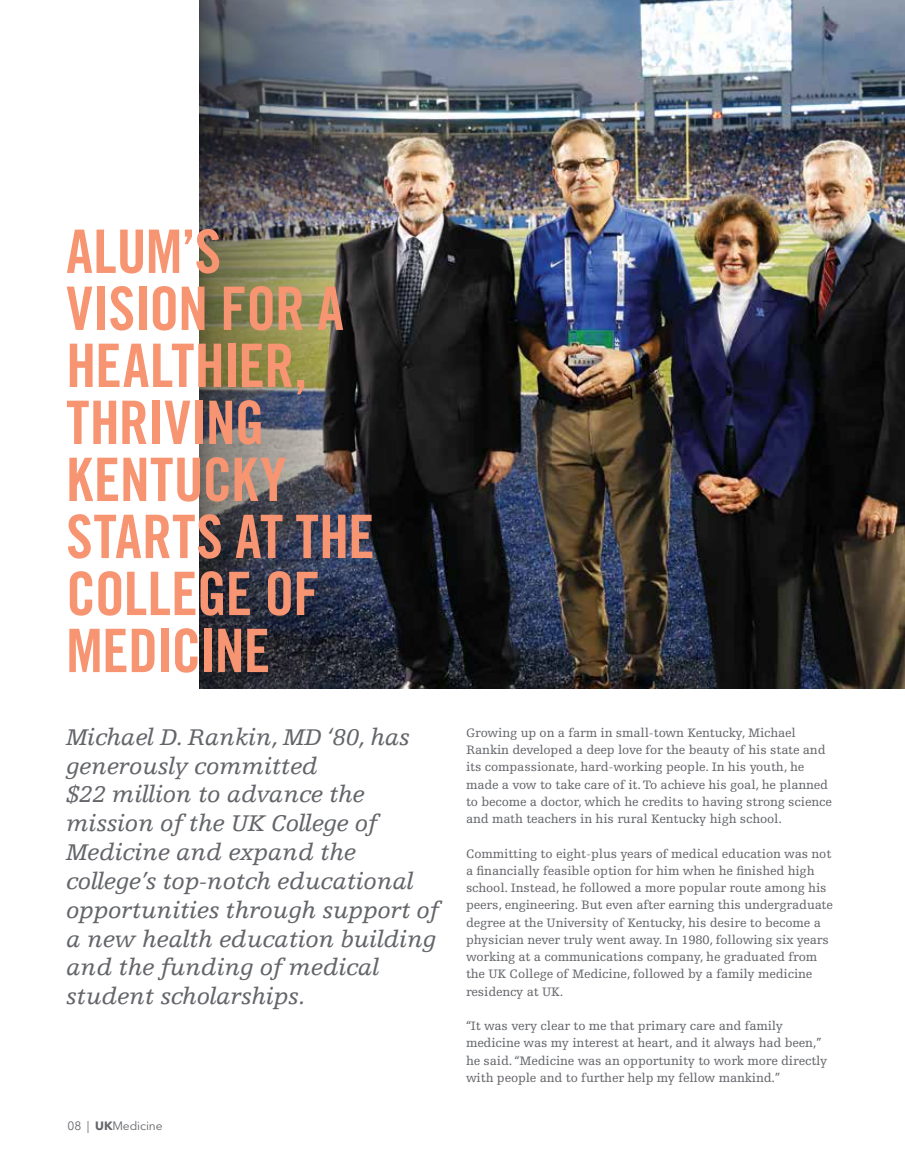
<style>
.page{position:relative;width:905px;height:1175px;background:#fff}
.page>*{position:absolute;margin:0;border:0;box-sizing:border-box;transform-origin:0 0}
.t1{font:60px/57px "Trade Gothic LT Std Bd Cn 20";letter-spacing:-.015em;color:#f79471}
.t2{font:italic 24px/28.8px "Egyptienne FLT Std";letter-spacing:-.01em;color:#636569}
.t3{font:12.9px/17.2px "Egyptienne FLT Std";letter-spacing:-.01em;color:#636569}
.t4{font:12px "Avenir Next LT Pro";letter-spacing:-.01em;color:#636569}
.s1{font-weight:700}
</style>
<div class="page">
<img style="left:392px;top:0;width:512px;height:688px">
<img style="left:199px;top:0;width:193px;height:688px">
<h1 class="t1" style="left:66px;top:222px;width:310px">ALUM’S<br>VISION FOR A<br>HEALTHIER,<br>THRIVING<br>KENTUCKY<br>STARTS AT THE<br>COLLEGE OF<br>MEDICINE</h1>
<p class="t2" style="left:66px;top:723px;width:374px">Michael D. Rankin, MD ‘80, has generously committed<br>$22 million to advance the mission of the UK College of<br>Medicine and expand the college’s top-notch educational opportunities through support of a new health education building and the funding of medical student scholarships.</p>
<p class="t3" style="left:466px;top:724px;width:367px">Growing up on a farm in small-town Kentucky, Michael Rankin developed a deep love for the beauty of his state and its compassionate, hard-working people. In his youth, he made a vow to take care of it. To achieve his goal, he planned to become a doctor, which he credits to having strong science and math teachers in his rural Kentucky high school.</p>
<p class="t3" style="left:466px;top:845px;width:368px">Committing to eight-plus years of medical education was not a financially feasible option for him when he finished high school. Instead, he followed a more popular route among his peers, engineering. But even after earning this undergraduate degree at the University of Kentucky, his desire to become a physician never truly went away. In 1980, following six years working at a communications company, he graduated from the UK College of Medicine, followed by a family medicine residency at UK.</p>
<p class="t3" style="left:466px;top:1017px;width:363px">“It was very clear to me that primary care and family medicine was my interest at heart, and it always had been,” he said. “Medicine was an opportunity to work more directly with people and to further help my fellow mankind.”</p>
<p class="t4" style="left:68px;top:1118px;width:97px">08 | <span class="s1">UK</span>Medicine</p>
</div>
